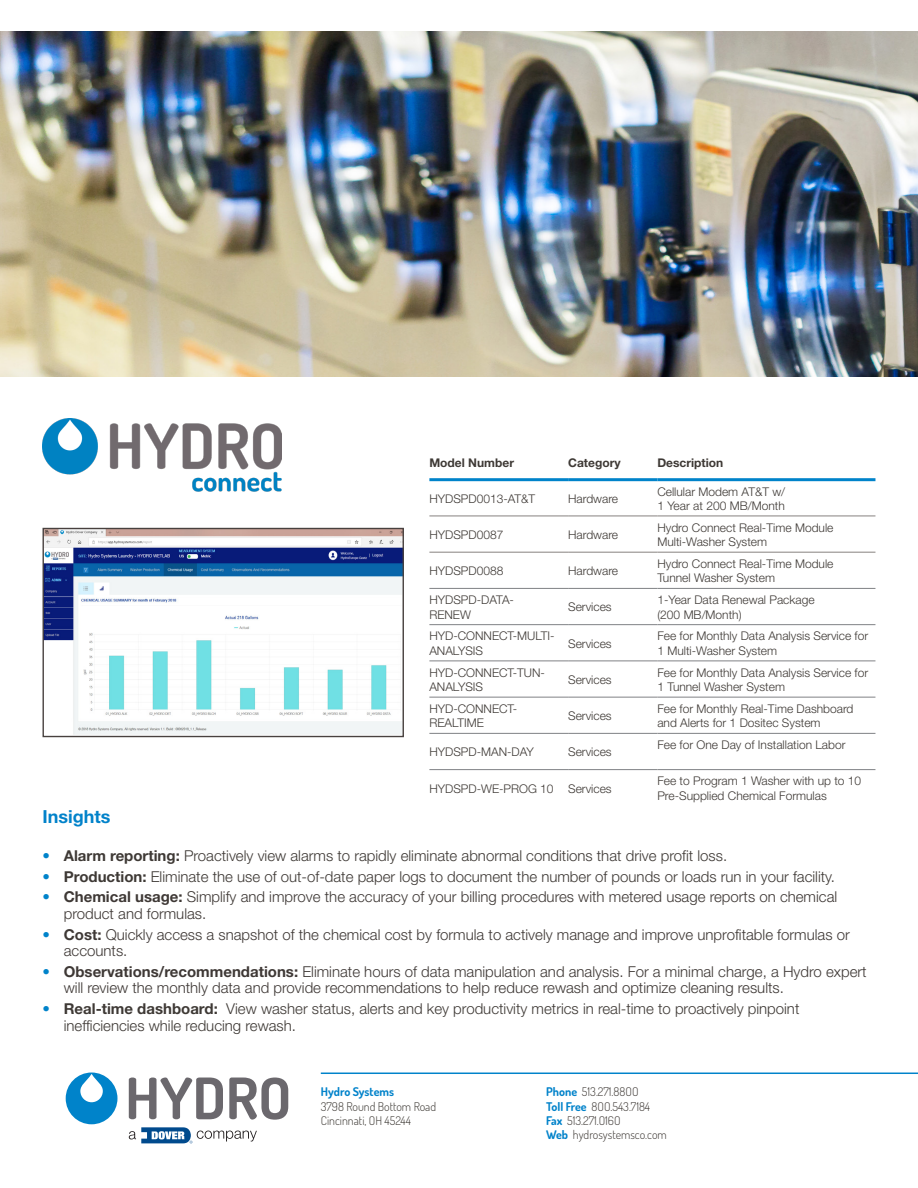
<style>
.page{position:relative;width:918px;height:1188px;background:#fff}
.page>*{position:absolute;margin:0;border:0;box-sizing:border-box;transform-origin:0 0}
.Sub_Heading_Blue{font:700 18px "Helvetica Neue";color:#0082ca}
.t1{font:300 15px/16.5px "Helvetica Neue";color:#3e3835}
.t2{font:300 15px/16.5px "Helvetica Neue";color:#3e3935}
.Table_Text{font:300 12px/14.4px "Helvetica Neue";color:#3e3935}
.t3{font:300 12px/14.2px "Dosis";color:#3e3935}
.t4{font:300 12px/14.2px "Dosis";color:#3d3934}
.Table_Headers{font:700 12px "Helvetica Neue";color:#3e3935}
.t5{font:700 12px "Dosis";color:#0082ca}
.s1{font-weight:700;color:#0083ca}
.s2{font-weight:700}
.s3{font-weight:700;color:#0082ca}
.s4{color:#3e3835}
</style>
<div class="page">
<hr style="left:321px;top:1073px;width:597px;height:1px;background:#0083ca">
<svg style="left:129px;top:1078px;width:94px;height:41px"></svg>
<svg style="left:229px;top:1078px;width:59px;height:42px"></svg>
<svg style="left:129px;top:1127px;width:128px;height:17px"></svg>
<div style="left:66px;top:1073px;width:51px;height:51px;background:#0083ca;border-radius:50%"></div>
<svg style="left:80px;top:1074px;width:23px;height:28px"></svg>
<img style="left:0;top:32px;width:918px;height:344px">
<hr style="left:429px;top:478px;width:139px;height:3px;background:#0083ca">
<hr style="left:568px;top:478px;width:89px;height:3px;background:#0083ca">
<hr style="left:657px;top:478px;width:218px;height:3px;background:#0083ca">
<hr style="left:429px;top:516px;width:139px;height:1px;background:#86817f">
<hr style="left:568px;top:516px;width:89px;height:1px;background:#86817f">
<hr style="left:657px;top:516px;width:218px;height:1px;background:#86817f">
<hr style="left:429px;top:552px;width:139px;height:1px;background:#86817f">
<hr style="left:568px;top:552px;width:89px;height:1px;background:#86817f">
<hr style="left:657px;top:552px;width:218px;height:1px;background:#86817f">
<hr style="left:429px;top:588px;width:139px;height:1px;background:#808285">
<hr style="left:568px;top:588px;width:89px;height:1px;background:#808285">
<hr style="left:657px;top:588px;width:218px;height:1px;background:#808285">
<hr style="left:429px;top:624px;width:139px;height:1px;background:#808285">
<hr style="left:568px;top:624px;width:89px;height:1px;background:#808285">
<hr style="left:657px;top:624px;width:218px;height:1px;background:#808285">
<hr style="left:429px;top:661px;width:139px;height:1px;background:#808285">
<hr style="left:568px;top:661px;width:89px;height:1px;background:#808285">
<hr style="left:657px;top:661px;width:218px;height:1px;background:#808285">
<hr style="left:429px;top:697px;width:139px;height:1px;background:#808285">
<hr style="left:568px;top:697px;width:89px;height:1px;background:#808285">
<hr style="left:657px;top:697px;width:218px;height:1px;background:#808285">
<hr style="left:429px;top:733px;width:139px;height:1px;background:#808285">
<hr style="left:568px;top:733px;width:89px;height:1px;background:#808285">
<hr style="left:657px;top:733px;width:218px;height:1px;background:#808285">
<hr style="left:429px;top:769px;width:139px;height:1px;background:#808285">
<hr style="left:568px;top:769px;width:89px;height:1px;background:#808285">
<hr style="left:657px;top:769px;width:218px;height:1px;background:#808285">
<img style="left:45px;top:530px;width:357px;height:205px">
<div style="left:43px;top:528px;width:361px;height:209px;border:1px solid #48413f"></div>
<img style="left:43px;top:419px;width:239px;height:73px">
<p class="Table_Headers" style="left:429px;top:455px;width:86px">Model Number</p>
<p class="Table_Headers" style="left:568px;top:455px;width:54px">Category</p>
<p class="Table_Headers" style="left:657px;top:455px;width:67px">Description</p>
<p class="Table_Text" style="left:429px;top:491px;width:107px">HYDSPD0013-AT&amp;T</p>
<p class="Table_Text" style="left:568px;top:491px;width:52px">Hardware</p>
<p class="Table_Text" style="left:657px;top:484px;width:129px">Cellular Modem AT&amp;T w/</p>
<p class="Table_Text" style="left:657px;top:498px;width:129px">1 Year at 200 MB/Month</p>
<p class="Table_Text" style="left:429px;top:527px;width:76px">HYDSPD0087</p>
<p class="Table_Text" style="left:568px;top:527px;width:52px">Hardware</p>
<p class="Table_Text" style="left:429px;top:563px;width:76px">HYDSPD0088</p>
<p class="Table_Text" style="left:568px;top:563px;width:52px">Hardware</p>
<p class="Table_Text" style="left:429px;top:593px;width:86px">HYDSPD-DATA-</p>
<p class="Table_Text" style="left:429px;top:607px;width:43px">RENEW</p>
<p class="Table_Text" style="left:568px;top:600px;width:45px">Services</p>
<p class="Table_Text" style="left:657px;top:520px;width:178px">Hydro Connect Real-Time Module</p>
<p class="Table_Text" style="left:657px;top:534px;width:111px">Multi-Washer System</p>
<p class="Table_Text" style="left:657px;top:556px;width:178px">Hydro Connect Real-Time Module</p>
<p class="Table_Text" style="left:657px;top:571px;width:119px">Tunnel Washer System</p>
<p class="Table_Text" style="left:657px;top:593px;width:159px">1-Year Data Renewal Package</p>
<p class="Table_Text" style="left:657px;top:607px;width:86px">(200 MB/Month)</p>
<p class="Table_Text" style="left:429px;top:629px;width:127px">HYD-CONNECT-MULTI-</p>
<p class="Table_Text" style="left:429px;top:643px;width:55px">ANALYSIS</p>
<p class="Table_Text" style="left:568px;top:636px;width:45px">Services</p>
<p class="Table_Text" style="left:657px;top:629px;width:212px">Fee for Monthly Data Analysis Service for<br>1 Multi-Washer System</p>
<p class="Table_Text" style="left:429px;top:665px;width:117px">HYD-CONNECT-TUN-</p>
<p class="Table_Text" style="left:429px;top:679px;width:55px">ANALYSIS</p>
<p class="Table_Text" style="left:568px;top:672px;width:45px">Services</p>
<p class="Table_Text" style="left:657px;top:665px;width:212px">Fee for Monthly Data Analysis Service for<br>1 Tunnel Washer System</p>
<p class="Table_Text" style="left:429px;top:701px;width:89px">HYD-CONNECT-</p>
<p class="Table_Text" style="left:429px;top:716px;width:56px">REALTIME</p>
<p class="Table_Text" style="left:568px;top:708px;width:45px">Services</p>
<p class="Table_Text" style="left:657px;top:701px;width:198px">Fee for Monthly Real-Time Dashboard and Alerts for 1 Dositec System</p>
<p class="Table_Text" style="left:429px;top:745px;width:106px">HYDSPD-MAN-DAY</p>
<p class="Table_Text" style="left:568px;top:745px;width:45px">Services</p>
<p class="Table_Text" style="left:657px;top:737px;width:190px">Fee for One Day of Installation Labor</p>
<p class="Table_Text" style="left:429px;top:781px;width:126px">HYDSPD-WE-PROG 10</p>
<p class="Table_Text" style="left:568px;top:781px;width:45px">Services</p>
<p class="Table_Text" style="left:657px;top:774px;width:205px">Fee to Program 1 Washer with up to 10<br>Pre-Supplied Chemical Formulas</p>
<p class="Sub_Heading_Blue" style="left:43px;top:805px;width:69px">Insights</p>
<p class="t2" style="left:43px;top:847px;width:686px"><span class="s1">•</span> <span class="s2">Alarm reporting:</span> Proactively view alarms to rapidly eliminate abnormal conditions that drive profit loss.</p>
<p class="t2" style="left:43px;top:868px;width:794px"><span class="s1">•</span> <span class="s2">Production:</span> Eliminate the use of out-of-date paper logs to document the number of pounds or loads run in your facility.</p>
<p class="t1" style="left:64px;top:888px;width:775px;text-indent:-21px"><span class="s1">•</span> <span class="s2">Chemical usage:</span> Simplify and improve the accuracy of your billing procedures with metered usage reports on chemical product and formulas.</p>
<p class="t1" style="left:64px;top:926px;width:788px;text-indent:-21px"><span class="s1">•</span> <span class="s2">Cost:</span> Quickly access a snapshot of the chemical cost by formula to actively manage and improve unprofitable formulas or accounts.</p>
<p class="t1" style="left:64px;top:963px;width:804px;text-indent:-21px"><span class="s1">•</span> <span class="s2">Observations/recommendations:</span> Eliminate hours of data manipulation and analysis. For a minimal charge, a Hydro expert will review the monthly data and provide recommendations to help reduce rewash and optimize cleaning results.</p>
<p class="t2" style="left:64px;top:1000px;width:737px;text-indent:-21px"><span class="s1">•</span> <span class="s2">Real-time dashboard:</span> View washer status, alerts and key productivity metrics in real-time to proactively pinpoint inefficiencies while reducing rewash.</p>
<p class="t5" style="left:321px;top:1084px;width:75px">Hydro Systems</p>
<p class="t4" style="left:321px;top:1099px;width:117px">3798 Round Bottom Road<br>Cincinnati, OH 45244</p>
<p class="t3" style="left:546px;top:1085px;width:122px"><span class="s3">Phone</span> 513.271.88<span class="s4">OO<br></span><span class="s3">Toll Free</span> 8<span class="s4">OO</span>.543.7184<br><span class="s3">Fax</span> 513.271.<span class="s4">O</span>16<span class="s4">O<br></span><span class="s3">Web</span> hydrosystemsco.com</p>
</div>
